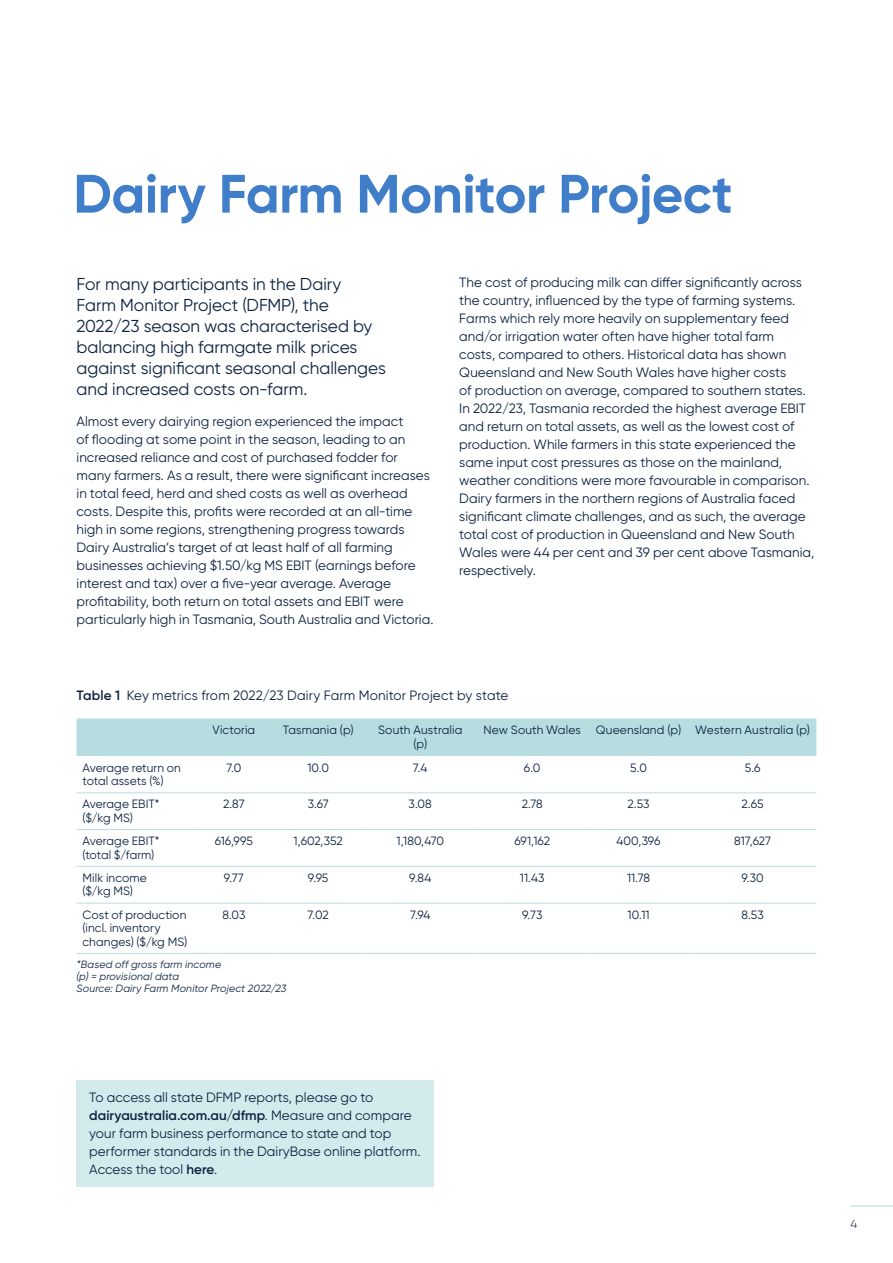
<style>
.page{position:relative;width:893px;height:1263px;background:#fff}
.page>*{position:absolute;margin:0;border:0;box-sizing:border-box;transform-origin:0 0}
.Section_heading_01{font:700 54px "Gilroy";letter-spacing:-.01em;color:#407ec9}
.Intro_para{font:17.25px/21px "Gilroy";color:#0c2340}
.Body_copy{font:13.5px/18px "Gilroy";color:#0c2340}
.Figure_title{font:13.5px "Gilroy";letter-spacing:.01em;color:#0c2340}
.TABLE_text{font:12px/13.5px "Gilroy";color:#0c2340}
.TABLE_column_head{font:12px/13.5px "Gilroy";letter-spacing:.01em;color:#0c2340;text-align:center}
.t1{font:300 12px "Gilroy";color:#0c2340}
.Caption_source{font:italic 10.5px/12px "Gilroy";letter-spacing:.015em;color:#0c2340}
.s1{font-weight:600}
</style>
<div class="page">
<hr style="left:850px;top:1205px;width:43px;height:1px;background:#b8dde1">
<div style="left:77px;top:718px;width:739px;height:38px;background:#b8dde1"></div>
<hr style="left:77px;top:792px;width:119px;height:1px;background:#b8dde1">
<hr style="left:196px;top:792px;width:76px;height:1px;background:#b8dde1">
<hr style="left:272px;top:792px;width:92px;height:1px;background:#b8dde1">
<hr style="left:364px;top:792px;width:112px;height:1px;background:#b8dde1">
<hr style="left:476px;top:792px;width:112px;height:1px;background:#b8dde1">
<hr style="left:588px;top:792px;width:101px;height:1px;background:#b8dde1">
<hr style="left:689px;top:792px;width:127px;height:1px;background:#b8dde1">
<hr style="left:77px;top:829px;width:119px;height:1px;background:#b8dde1">
<hr style="left:196px;top:829px;width:76px;height:1px;background:#b8dde1">
<hr style="left:272px;top:829px;width:92px;height:1px;background:#b8dde1">
<hr style="left:364px;top:829px;width:112px;height:1px;background:#b8dde1">
<hr style="left:476px;top:829px;width:112px;height:1px;background:#b8dde1">
<hr style="left:588px;top:829px;width:101px;height:1px;background:#b8dde1">
<hr style="left:689px;top:829px;width:127px;height:1px;background:#b8dde1">
<hr style="left:77px;top:866px;width:119px;height:1px;background:#b8dde1">
<hr style="left:196px;top:866px;width:76px;height:1px;background:#b8dde1">
<hr style="left:272px;top:866px;width:92px;height:1px;background:#b8dde1">
<hr style="left:364px;top:866px;width:112px;height:1px;background:#b8dde1">
<hr style="left:476px;top:866px;width:112px;height:1px;background:#b8dde1">
<hr style="left:588px;top:866px;width:101px;height:1px;background:#b8dde1">
<hr style="left:689px;top:866px;width:127px;height:1px;background:#b8dde1">
<hr style="left:77px;top:903px;width:119px;height:1px;background:#b8dde1">
<hr style="left:196px;top:903px;width:76px;height:1px;background:#b8dde1">
<hr style="left:272px;top:903px;width:92px;height:1px;background:#b8dde1">
<hr style="left:364px;top:903px;width:112px;height:1px;background:#b8dde1">
<hr style="left:476px;top:903px;width:112px;height:1px;background:#b8dde1">
<hr style="left:588px;top:903px;width:101px;height:1px;background:#b8dde1">
<hr style="left:689px;top:903px;width:127px;height:1px;background:#b8dde1">
<hr style="left:77px;top:953px;width:119px;height:1px;background:#b8dde1">
<hr style="left:196px;top:953px;width:76px;height:1px;background:#b8dde1">
<hr style="left:272px;top:953px;width:92px;height:1px;background:#b8dde1">
<hr style="left:364px;top:953px;width:112px;height:1px;background:#b8dde1">
<hr style="left:476px;top:953px;width:112px;height:1px;background:#b8dde1">
<hr style="left:588px;top:953px;width:101px;height:1px;background:#b8dde1">
<hr style="left:689px;top:953px;width:127px;height:1px;background:#b8dde1">
<div style="left:77px;top:1080px;width:357px;height:106px;background:#d4ebed"></div>
<p class="Section_heading_01" style="left:73px;top:160px;width:661px">Dairy Farm Monitor Project</p>
<p class="Intro_para" style="left:77px;top:273px;width:311px">For many participants in the Dairy<br>Farm Monitor Project (DFMP), the 2022/23 season was characterised by balancing high farmgate milk prices against significant seasonal challenges and increased costs on-farm.</p>
<p class="Body_copy" style="left:77px;top:412px;width:358px">Almost every dairying region experienced the impact<br>of flooding at some point in the season, leading to an increased reliance and cost of purchased fodder for many farmers. As a result, there were significant increases in total feed, herd and shed costs as well as overhead costs. Despite this, profits were recorded at an all-time high in some regions, strengthening progress towards Dairy Australia’s target of at least half of all farming businesses achieving $1.50/kg MS EBIT (earnings before interest and tax) over a five-year average. Average profitability, both return on total assets and EBIT were particularly high in Tasmania, South Australia and Victoria.</p>
<p class="Body_copy" style="left:459px;top:273px;width:356px">The cost of producing milk can differ significantly across the country, influenced by the type of farming systems.<br>Farms which rely more heavily on supplementary feed and/or irrigation water often have higher total farm<br>costs, compared to others. Historical data has shown Queensland and New South Wales have higher costs<br>of production on average, compared to southern states.<br>In 2022/23, Tasmania recorded the highest average EBIT and return on total assets, as well as the lowest cost of production. While farmers in this state experienced the same input cost pressures as those on the mainland, weather conditions were more favourable in comparison.<br>Dairy farmers in the northern regions of Australia faced significant climate challenges, and as such, the average total cost of production in Queensland and New South Wales were 44 per cent and 39 per cent above Tasmania, respectively.</p>
<p class="Figure_title" style="left:77px;top:687px;width:433px"><span class="s1">Table 1</span> Key metrics from 2022/23 Dairy Farm Monitor Project by state</p>
<p class="TABLE_column_head" style="left:213px;top:723px;width:44px">Victoria</p>
<p class="TABLE_column_head" style="left:283px;top:723px;width:73px">Tasmania (p)</p>
<p class="TABLE_column_head" style="left:378px;top:723px;width:86px">South Australia (p)</p>
<p class="TABLE_column_head" style="left:484px;top:723px;width:99px">New South Wales</p>
<p class="TABLE_column_head" style="left:596px;top:723px;width:87px">Queensland (p)</p>
<p class="TABLE_column_head" style="left:695px;top:723px;width:116px">Western Australia (p)</p>
<p class="TABLE_text" style="left:83px;top:761px;width:100px">Average return on total assets (%)</p>
<p class="TABLE_text" style="left:226px;top:761px;width:17px">7.0</p>
<p class="TABLE_text" style="left:307px;top:761px;width:23px">10.0</p>
<p class="TABLE_text" style="left:413px;top:761px;width:16px">7.4</p>
<p class="TABLE_text" style="left:524px;top:761px;width:18px">6.0</p>
<p class="TABLE_text" style="left:630px;top:761px;width:18px">5.0</p>
<p class="TABLE_text" style="left:745px;top:761px;width:17px">5.6</p>
<p class="TABLE_text" style="left:83px;top:797px;width:78px">Average EBIT* ($/kg MS)</p>
<p class="TABLE_text" style="left:223px;top:797px;width:23px">2.87</p>
<p class="TABLE_text" style="left:308px;top:797px;width:23px">3.67</p>
<p class="TABLE_text" style="left:409px;top:797px;width:25px">3.08</p>
<p class="TABLE_text" style="left:522px;top:797px;width:23px">2.78</p>
<p class="TABLE_text" style="left:627px;top:797px;width:24px">2.53</p>
<p class="TABLE_text" style="left:742px;top:797px;width:24px">2.65</p>
<p class="TABLE_text" style="left:83px;top:834px;width:78px">Average EBIT* (total $/farm)</p>
<p class="TABLE_text" style="left:215px;top:834px;width:40px">616,995</p>
<p class="TABLE_text" style="left:294px;top:834px;width:51px">1,602,352</p>
<p class="TABLE_text" style="left:397px;top:834px;width:49px">1,180,470</p>
<p class="TABLE_text" style="left:514px;top:834px;width:37px">691,162</p>
<p class="TABLE_text" style="left:617px;top:834px;width:45px">400,396</p>
<p class="TABLE_text" style="left:734px;top:834px;width:38px">817,627</p>
<p class="TABLE_text" style="left:83px;top:871px;width:66px">Milk income ($/kg MS)</p>
<p class="TABLE_text" style="left:224px;top:871px;width:21px">9.77</p>
<p class="TABLE_text" style="left:308px;top:871px;width:22px">9.95</p>
<p class="TABLE_text" style="left:409px;top:871px;width:24px">9.84</p>
<p class="TABLE_text" style="left:520px;top:871px;width:26px">11.43</p>
<p class="TABLE_text" style="left:627px;top:871px;width:24px">11.78</p>
<p class="TABLE_text" style="left:741px;top:871px;width:24px">9.30</p>
<p class="TABLE_text" style="left:83px;top:908px;width:106px">Cost of production (incl. inventory changes) ($/kg MS)</p>
<p class="TABLE_text" style="left:222px;top:908px;width:25px">8.03</p>
<p class="TABLE_text" style="left:308px;top:908px;width:23px">7.02</p>
<p class="TABLE_text" style="left:410px;top:908px;width:22px">7.94</p>
<p class="TABLE_text" style="left:522px;top:908px;width:22px">9.73</p>
<p class="TABLE_text" style="left:628px;top:908px;width:23px">10.11</p>
<p class="TABLE_text" style="left:741px;top:908px;width:24px">8.53</p>
<p class="Caption_source" style="left:77px;top:958px;width:211px">*Based off gross farm income<br>(p) = provisional data<br>Source: Dairy Farm Monitor Project 2022/23</p>
<p class="Body_copy" style="left:89px;top:1088px;width:333px">To access all state DFMP reports, please go to <span class="s1">dairyaustralia.com.au/dfmp</span>. Measure and compare your farm business performance to state and top performer standards in the DairyBase online platform.<br>Access the tool <span class="s1">here</span>.</p>
<p class="t1" style="left:850px;top:1216px;width:8px">4</p>
</div>
